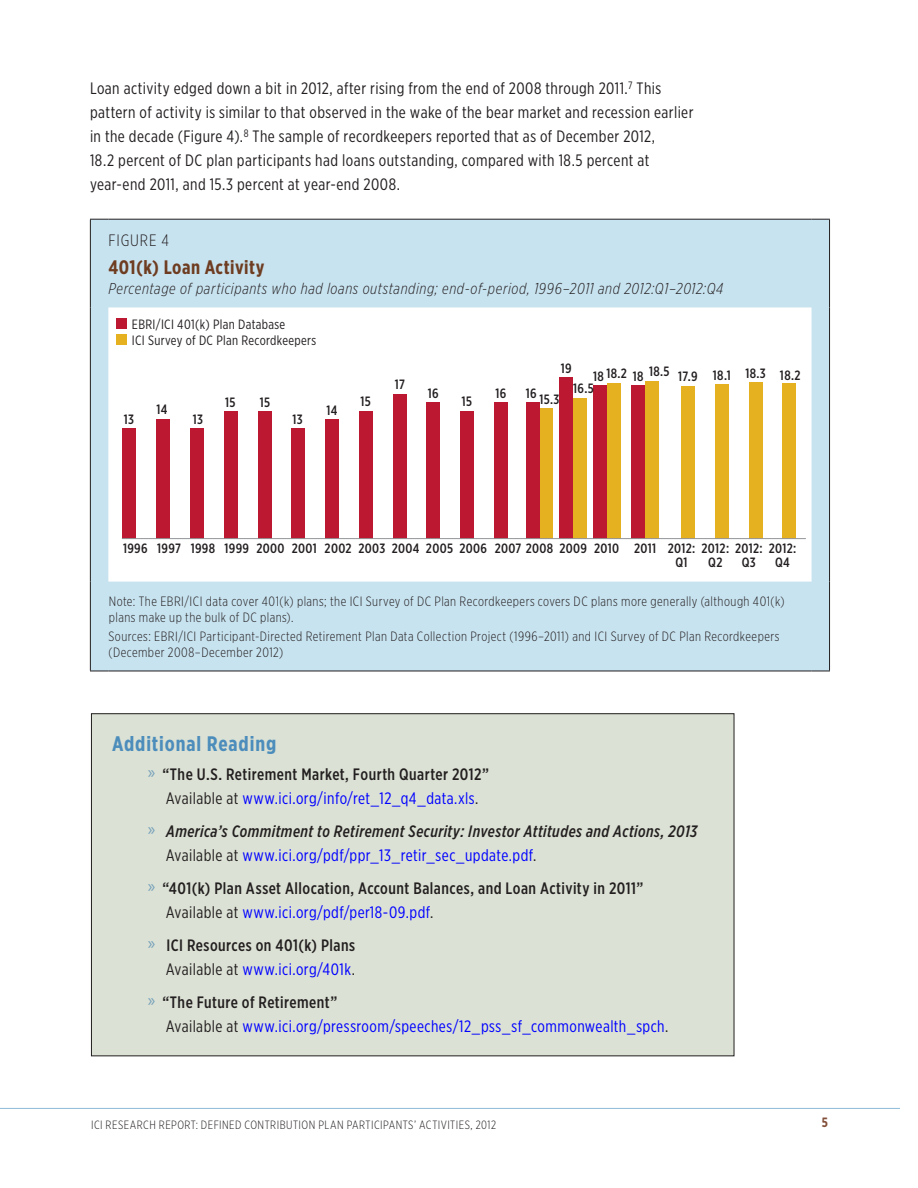
<style>
.page{position:relative;width:918px;height:1188px;background:#fff}
.page>*{position:absolute;margin:0;border:0;box-sizing:border-box;transform-origin:0 0}
.Heading_2{font:700 21px "Gotham X Narrow";letter-spacing:.045em;color:#4c8dbc}
.Figure_heading{font:700 19.5px "Gotham X Narrow";letter-spacing:.025em;color:#6e3d21}
.Text{font:16.5px/24px "Gotham X Narrow";letter-spacing:.025em;color:#231f20}
.t1{font:500 16.5px/24px "Gotham X Narrow";letter-spacing:.03em;color:#231f20;text-align:center}
.t2{font:italic 500 16.5px/24px "Gotham X Narrow";letter-spacing:.025em;color:#231f20}
.t3{font:16.5px/24px "Gotham X Narrow";letter-spacing:.025em;color:#00f}
.Figure_number{font:300 16.5px "Gotham X Narrow";letter-spacing:.05em;color:#231f20}
.Figure_heading_secon{font:italic 300 15.75px "Gotham X Narrow";letter-spacing:.04em;color:#231f20}
.Figure_footnote_no_i{font:300 13.5px/16.2px "Gotham X Narrow";letter-spacing:.035em;color:#231f20}
.t4{font:500 13.5px/13.5px "Gotham X Narrow";letter-spacing:.025em;color:#231f20}
.t5{font:13.5px/16.2px "Gotham X Narrow";letter-spacing:.025em;color:#231f20}
.t6{font:700 13.5px "Gotham X Narrow";color:#834f39}
.t7{font:300 12px "Gotham X Narrow";letter-spacing:.04em;color:#231f20}
.s1{font-family:"Myriad Pro";font-weight:400;font-size:18px;color:#739fba}
.s2{font-weight:400}
.s3{font-weight:400;color:#00f}
.s4{font-family:"Myriad Pro";font-weight:400;font-style:normal;font-size:18px;color:#739fba}
.s5{font-weight:400;font-style:normal}
.s6{font-weight:400;font-style:normal;color:#00f}
.s7{font-family:"Myriad Pro";font-size:18px;color:#739fba}
.s8{font-weight:500;color:#231f20}
.s9{color:#231f20}
</style>
<div class="page">
<hr style="left:0;top:1108px;width:900px;height:1px;background:#8dbcd7">
<svg style="left:91px;top:220px;width:738px;height:451px"></svg>
<svg style="left:90px;top:219px;width:18px;height:1px"></svg>
<hr style="left:90px;top:220px;width:1px;height:87px;background:#231f20">
<hr style="left:108px;top:219px;width:704px;height:1px;background:#231f20">
<svg style="left:812px;top:219px;width:18px;height:1px"></svg>
<hr style="left:829px;top:220px;width:1px;height:87px;background:#231f20">
<hr style="left:90px;top:307px;width:1px;height:275px;background:#231f20">
<hr style="left:829px;top:307px;width:1px;height:275px;background:#231f20">
<hr style="left:90px;top:582px;width:1px;height:89px;background:#231f20">
<hr style="left:829px;top:582px;width:1px;height:89px;background:#231f20">
<svg style="left:90px;top:671px;width:18px;height:1px"></svg>
<hr style="left:108px;top:671px;width:704px;height:1px;background:#231f20">
<svg style="left:812px;top:671px;width:18px;height:1px"></svg>
<div style="left:645px;top:381px;width:14px;height:158px;background:#e6b120"></div>
<div style="left:681px;top:386px;width:14px;height:153px;background:#e6b120"></div>
<div style="left:715px;top:384px;width:14px;height:155px;background:#e6b120"></div>
<div style="left:749px;top:383px;width:13px;height:156px;background:#e6b120"></div>
<div style="left:783px;top:383px;width:13px;height:156px;background:#e6b120"></div>
<div style="left:539px;top:408px;width:14px;height:131px;background:#e6b120"></div>
<div style="left:573px;top:398px;width:14px;height:141px;background:#e6b120"></div>
<div style="left:607px;top:383px;width:13px;height:156px;background:#e6b120"></div>
<div style="left:123px;top:428px;width:13px;height:111px;background:#bd1832"></div>
<div style="left:156px;top:419px;width:14px;height:120px;background:#bd1832"></div>
<div style="left:190px;top:428px;width:14px;height:111px;background:#bd1832"></div>
<div style="left:224px;top:411px;width:13px;height:128px;background:#bd1832"></div>
<div style="left:258px;top:411px;width:13px;height:128px;background:#bd1832"></div>
<div style="left:292px;top:428px;width:13px;height:111px;background:#bd1832"></div>
<div style="left:325px;top:419px;width:14px;height:120px;background:#bd1832"></div>
<div style="left:359px;top:411px;width:14px;height:128px;background:#bd1832"></div>
<div style="left:393px;top:394px;width:13px;height:145px;background:#bd1832"></div>
<div style="left:427px;top:402px;width:13px;height:137px;background:#bd1832"></div>
<div style="left:461px;top:411px;width:13px;height:128px;background:#bd1832"></div>
<div style="left:494px;top:402px;width:14px;height:137px;background:#bd1832"></div>
<div style="left:526px;top:402px;width:13px;height:137px;background:#bd1832"></div>
<div style="left:560px;top:377px;width:13px;height:162px;background:#bd1832"></div>
<div style="left:593px;top:385px;width:14px;height:154px;background:#bd1832"></div>
<div style="left:632px;top:385px;width:13px;height:154px;background:#bd1832"></div>
<div style="left:116px;top:318px;width:10px;height:11px;background:#bd1832"></div>
<div style="left:116px;top:335px;width:10px;height:10px;background:#e6b120"></div>
<hr style="left:122px;top:538px;width:684px;height:1px;background:#939598">
<div style="left:91px;top:714px;width:643px;height:342px;background:#dbe1d4"></div>
<svg style="left:462px;top:397px;width:10px;height:9px"></svg>
<p class="Text" style="left:90px;top:76px;width:605px">Loan activity edged down a bit in 2012, after rising from the end of 2008 through 2011.<sup>7</sup> This pattern of activity is similar to that observed in the wake of the bear market and recession earlier in the decade (Figure 4).<sup>8</sup> The sample of recordkeepers reported that as of December 2012,<br>18.2 percent of DC plan participants had loans outstanding, compared with 18.5 percent at year-end 2011, and 15.3 percent at year-end 2008.</p>
<p class="Figure_number" style="left:109px;top:230px;width:62px">FIGURE 4</p>
<p class="Figure_heading" style="left:108px;top:256px;width:158px">401(k) Loan Activity</p>
<p class="Figure_heading_secon" style="left:109px;top:279px;width:616px">Percentage of participants who had loans outstanding; end-of-period, 1996–2011 and 2012:Q1–2012:Q4</p>
<p class="t5" style="left:132px;top:316px;width:186px">EBRI/ICI 401(k) Plan Database<br>ICI Survey of DC Plan Recordkeepers</p>
<p class="t4" style="left:124px;top:412px;width:12px">13</p>
<p class="t4" style="left:157px;top:403px;width:13px">14</p>
<p class="t4" style="left:193px;top:412px;width:12px">13</p>
<p class="t4" style="left:225px;top:395px;width:12px">15</p>
<p class="t4" style="left:260px;top:395px;width:12px">15</p>
<p class="t4" style="left:293px;top:413px;width:12px">13</p>
<p class="t4" style="left:326px;top:403px;width:13px">14</p>
<p class="t4" style="left:360px;top:395px;width:12px">15</p>
<p class="t4" style="left:395px;top:378px;width:12px">17</p>
<p class="t4" style="left:428px;top:387px;width:12px">16</p>
<p class="t4" style="left:495px;top:386px;width:12px">16</p>
<p class="t4" style="left:561px;top:361px;width:12px">19</p>
<p class="t4" style="left:649px;top:365px;width:22px">18.5</p>
<p class="t4" style="left:593px;top:369px;width:12px">18</p>
<p class="t4" style="left:745px;top:367px;width:57px">18.3 18.2</p>
<p class="t4" style="left:607px;top:366px;width:22px">18.2</p>
<p class="t4" style="left:713px;top:368px;width:19px">18.1</p>
<p class="t4" style="left:633px;top:369px;width:12px">18</p>
<p class="t4" style="left:678px;top:369px;width:21px">17.9</p>
<p class="t4" style="left:526px;top:386px;width:12px">16</p>
<p class="t4" style="left:540px;top:392px;width:22px">15.3</p>
<p class="t4" style="left:573px;top:381px;width:22px">16.5</p>
<p class="t4" style="left:123px;top:541px;width:26px">1996</p>
<p class="t4" style="left:157px;top:541px;width:25px">1997</p>
<p class="t4" style="left:257px;top:541px;width:30px">2000</p>
<p class="t4" style="left:191px;top:541px;width:26px">1998</p>
<p class="t4" style="left:292px;top:541px;width:61px">2001 2002</p>
<p class="t4" style="left:359px;top:541px;width:28px">2003</p>
<p class="t4" style="left:460px;top:541px;width:29px">2006</p>
<p class="t4" style="left:224px;top:541px;width:26px">1999</p>
<p class="t4" style="left:392px;top:541px;width:29px">2004</p>
<p class="t4" style="left:495px;top:541px;width:94px">2007 2008 2009</p>
<p class="t4" style="left:634px;top:541px;width:24px">2011</p>
<p class="t4" style="left:426px;top:541px;width:29px">2005</p>
<p class="t4" style="left:594px;top:541px;width:27px">2010</p>
<p class="t4" style="left:668px;top:541px;width:29px;text-align:center">2012:<br>Q1</p>
<p class="t4" style="left:775px;top:541px;width:23px;text-indent:-73px">2012: 2012: 2012:<br>Q4</p>
<p class="t4" style="left:708px;top:555px;width:16px">Q2</p>
<p class="t4" style="left:742px;top:555px;width:16px">Q3</p>
<p class="Figure_footnote_no_i" style="left:109px;top:593px;width:677px">Note: The EBRI/ICI data cover 401(k) plans; the ICI Survey of DC Plan Recordkeepers covers DC plans more generally (although 401(k) plans make up the bulk of DC plans).</p>
<p class="Figure_footnote_no_i" style="left:108px;top:628px;width:672px">Sources: EBRI/ICI Participant-Directed Retirement Plan Data Collection Project (1996–2011) and ICI Survey of DC Plan Recordkeepers (December 2008–December 2012)</p>
<p class="Heading_2" style="left:112px;top:731px;width:166px">Additional Reading</p>
<p class="t1" style="left:148px;top:762px;width:343px"><span class="s1">»</span> “The U.S. Retirement Market, Fourth Quarter 2012”<br><span class="s2">Available at</span> <span class="s3">www.ici.org/info/ret_12_q4_data.xls</span><span class="s2">.</span></p>
<p class="t2" style="left:166px;top:819px;width:533px;text-indent:-18px"><span class="s4">»</span> America’s Commitment to Retirement Security: Investor Attitudes and Actions, 2013<br><span class="s5">Available at</span> <span class="s6">www.ici.org/pdf/ppr_13_retir_sec_update.pdf</span><span class="s5">.</span></p>
<p class="t1" style="left:166px;top:876px;width:479px;text-align:left;text-indent:-18px"><span class="s1">»</span> “401(k) Plan Asset Allocation, Account Balances, and Loan Activity in 2011”<br><span class="s2">Available at</span> <span class="s3">www.ici.org/pdf/per18-09.pdf</span><span class="s2">.</span></p>
<p class="t1" style="left:148px;top:933px;width:209px;text-align:right"><span class="s1">»</span> ICI Resources on 401(k) Plans<br><span class="s2">Available at</span> <span class="s3">www.ici.org/401k</span><span class="s2">.</span></p>
<p class="t3" style="left:166px;top:990px;width:504px;text-indent:-18px"><span class="s7">»</span> <span class="s8">“The Future of Retirement”<br></span><span class="s9">Available at</span> www.ici.org/pressroom/speeches/12_pss_sf_commonwealth_spch<span class="s9">.</span></p>
<p class="t7" style="left:91px;top:1117px;width:406px">ICI RESEARCH REPORT: DEFINED CONTRIBUTION PLAN PARTICIPANTS’ ACTIVITIES, 2012</p>
<p class="t6" style="left:822px;top:1114px;width:8px">5</p>
</div>
